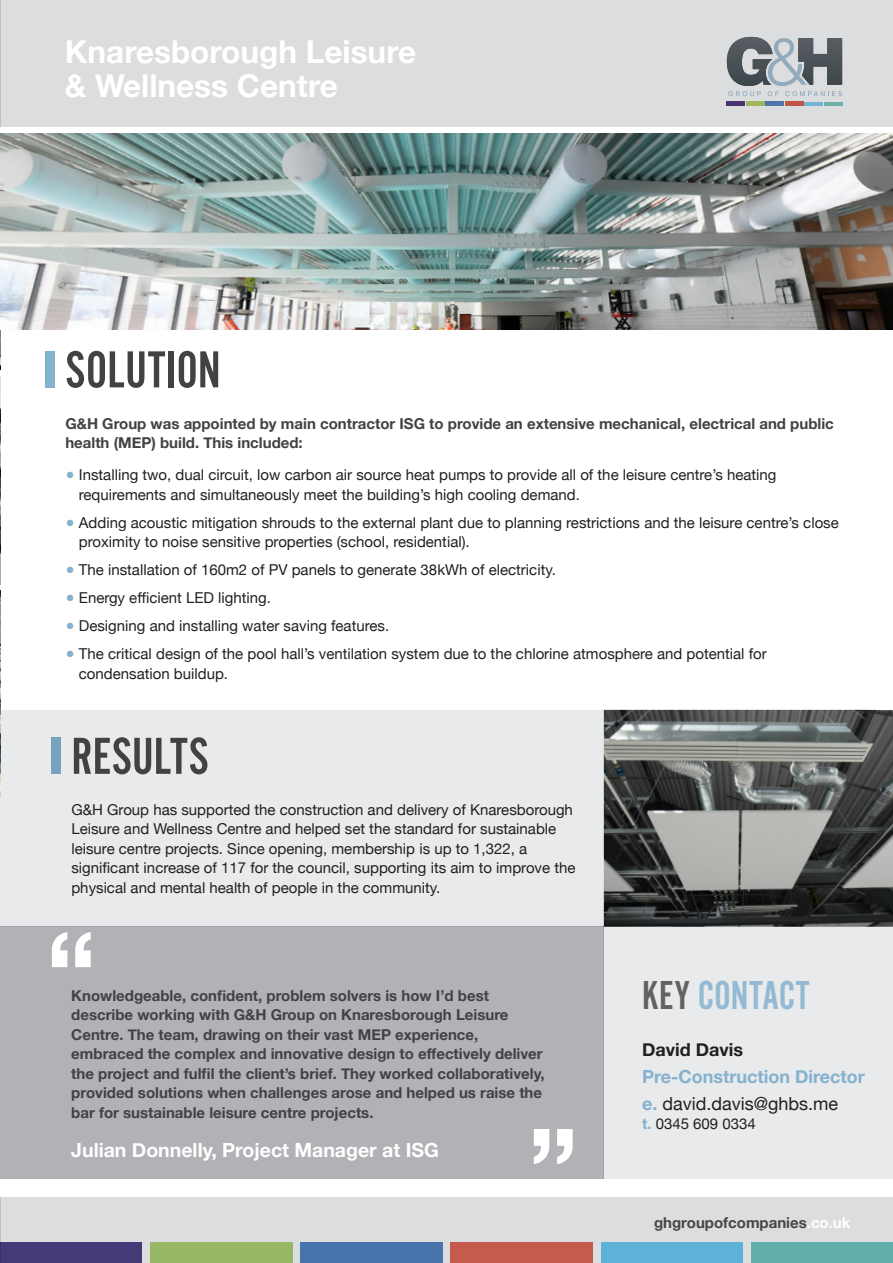
<style>
.page{position:relative;width:893px;height:1263px;background:#fff}
.page>*{position:absolute;margin:0;border:0;box-sizing:border-box;transform-origin:0 0}
.t1{font:54px "Alternate Got No 2 D";letter-spacing:.005em;color:#414243}
.t2{font:42px "Alternate Got No 2 D";letter-spacing:.005em;color:#94bad3}
.t3{font:700 31.5px/34.5px "Helvetica Neue";color:#fff}
.t4{font:700 19.5px "Helvetica Neue";color:#fff}
.t5{font:700 18px "Helvetica Neue";color:#83b1ce}
.t6{font:18px "Helvetica Neue";color:#231f20}
.t7{font:700 18px "Helvetica Neue";color:#231f20}
.t8{font:15px/19.5px "Helvetica Neue";color:#231f20}
.t9{font:700 15px/19.5px "Helvetica Neue";color:#414243}
.t10{font:700 15px "Helvetica Neue";color:#454647}
.s1{font-weight:700;color:#83b1ce}
.s2{color:#626265}
.s3{color:#fff}
</style>
<div class="page">
<div style="left:0;top:0;width:893px;height:127px;background:#dcdddf"></div>
<div style="left:0;top:1242px;width:142px;height:21px;background:#463978"></div>
<div style="left:150px;top:1242px;width:142px;height:21px;background:#96b766"></div>
<div style="left:300px;top:1242px;width:142px;height:21px;background:#4874ac"></div>
<div style="left:451px;top:1242px;width:141px;height:21px;background:#c45b4c"></div>
<div style="left:601px;top:1242px;width:142px;height:21px;background:#5cb3d7"></div>
<div style="left:751px;top:1242px;width:142px;height:21px;background:#63afab"></div>
<svg style="left:0;top:1197px;width:893px;height:65px;fill:#dcdddf"></svg>
<svg style="left:727px;top:37px;width:115px;height:59px"></svg>
<hr style="left:727px;top:102px;width:18px;height:4px;background:#483170">
<hr style="left:746px;top:102px;width:18px;height:4px;background:#a0b65d">
<hr style="left:766px;top:102px;width:18px;height:4px;background:#5075ac">
<hr style="left:785px;top:102px;width:18px;height:4px;background:#c25546">
<hr style="left:805px;top:102px;width:18px;height:4px;background:#6fb3d5">
<hr style="left:824px;top:102px;width:18px;height:4px;background:#6faeab">
<hr style="left:0;top:377px;width:1px;height:421px;background:#e9eaeb">
<div style="left:604px;top:927px;width:289px;height:252px;background:#e9eaeb"></div>
<div style="left:0;top:710px;width:604px;height:217px;background:#e9eaeb"></div>
<img style="left:0;top:133px;width:1px;height:236px">
<img style="left:0;top:377px;width:1px;height:207px">
<img style="left:0;top:590px;width:1px;height:208px">
<img style="left:0;top:133px;width:893px;height:197px">
<div style="left:45px;top:351px;width:10px;height:36px;background:#83b1ce"></div>
<img style="left:604px;top:710px;width:289px;height:217px">
<div style="left:51px;top:738px;width:10px;height:36px;background:#77a2bd"></div>
<div style="left:0;top:927px;width:604px;height:252px;background:#b1b2b6"></div>
<svg style="left:52px;top:932px;width:15px;height:35px"></svg>
<svg style="left:75px;top:932px;width:16px;height:35px"></svg>
<svg style="left:557px;top:1129px;width:16px;height:35px"></svg>
<svg style="left:534px;top:1129px;width:15px;height:35px"></svg>
<h3 class="t3" style="left:65px;top:35px;width:353px">Knaresborough Leisure &amp; Wellness Centre</h3>
<p class="t1" style="left:65px;top:341px;width:157px">SOLUTION</p>
<p class="t9" style="left:65px;top:414px;width:770px">G&amp;H Group was appointed by main contractor ISG to provide an extensive mechanical, electrical and public health (MEP) build. This included:</p>
<p class="t8" style="left:79px;top:466px;width:699px;text-indent:-14px"><span class="s1">●</span> Installing two, dual circuit, low carbon air source heat pumps to provide all of the leisure centre’s heating requirements and simultaneously meet the building’s high cooling demand.</p>
<p class="t8" style="left:79px;top:514px;width:761px;text-indent:-14px"><span class="s1">●</span> Adding acoustic mitigation shrouds to the external plant due to planning restrictions and the leisure centre’s close proximity to noise sensitive properties (school, residential).</p>
<p class="t8" style="left:65px;top:561px;width:492px"><span class="s1">●</span> The installation of 160m2 of PV panels to generate 38kWh of electricity.</p>
<p class="t8" style="left:65px;top:589px;width:207px"><span class="s1">●</span> Energy efficient LED lighting.</p>
<p class="t8" style="left:65px;top:617px;width:325px"><span class="s1">●</span> Designing and installing water saving features.</p>
<p class="t8" style="left:79px;top:645px;width:689px;text-indent:-14px"><span class="s1">●</span> The critical design of the pool hall’s ventilation system due to the chlorine atmosphere and potential for condensation buildup.</p>
<p class="t1" style="left:71px;top:727px;width:139px">RESULTS</p>
<p class="t8" style="left:71px;top:800px;width:506px">G&amp;H Group has supported the construction and delivery of Knaresborough Leisure and Wellness Centre and helped set the standard for sustainable leisure centre projects. Since opening, membership is up to 1,322, a significant increase of 117 for the council, supporting its aim to improve the physical and mental health of people in the community.</p>
<p class="t9" style="left:71px;top:986px;width:475px">Knowledgeable, confident, problem solvers is how I’d best describe working with G&amp;H Group on Knaresborough Leisure Centre. The team, drawing on their vast MEP experience, embraced the complex and innovative design to effectively deliver the project and fulfil the client’s brief. They worked collaboratively, provided solutions when challenges arose and helped us raise the bar for sustainable leisure centre projects.</p>
<p class="t4" style="left:71px;top:1134px;width:369px">Julian Donnelly, Project Manager at ISG</p>
<p class="t2" style="left:642px;top:973px;width:169px"><span class="s2">KEY</span> CONTACT</p>
<p class="t7" style="left:642px;top:1035px;width:103px">David Davis</p>
<p class="t5" style="left:642px;top:1062px;width:224px">Pre-Construction Director</p>
<p class="t6" style="left:642px;top:1090px;width:198px"><span class="s1">e.</span> david.davis@ghbs.me</p>
<p class="t8" style="left:642px;top:1115px;width:115px"><span class="s1">t.</span> 0345 609 0334</p>
<p class="t10" style="left:654px;top:1210px;width:198px">ghgroupofcompanies<span class="s3">.co.uk</span></p>
</div>
